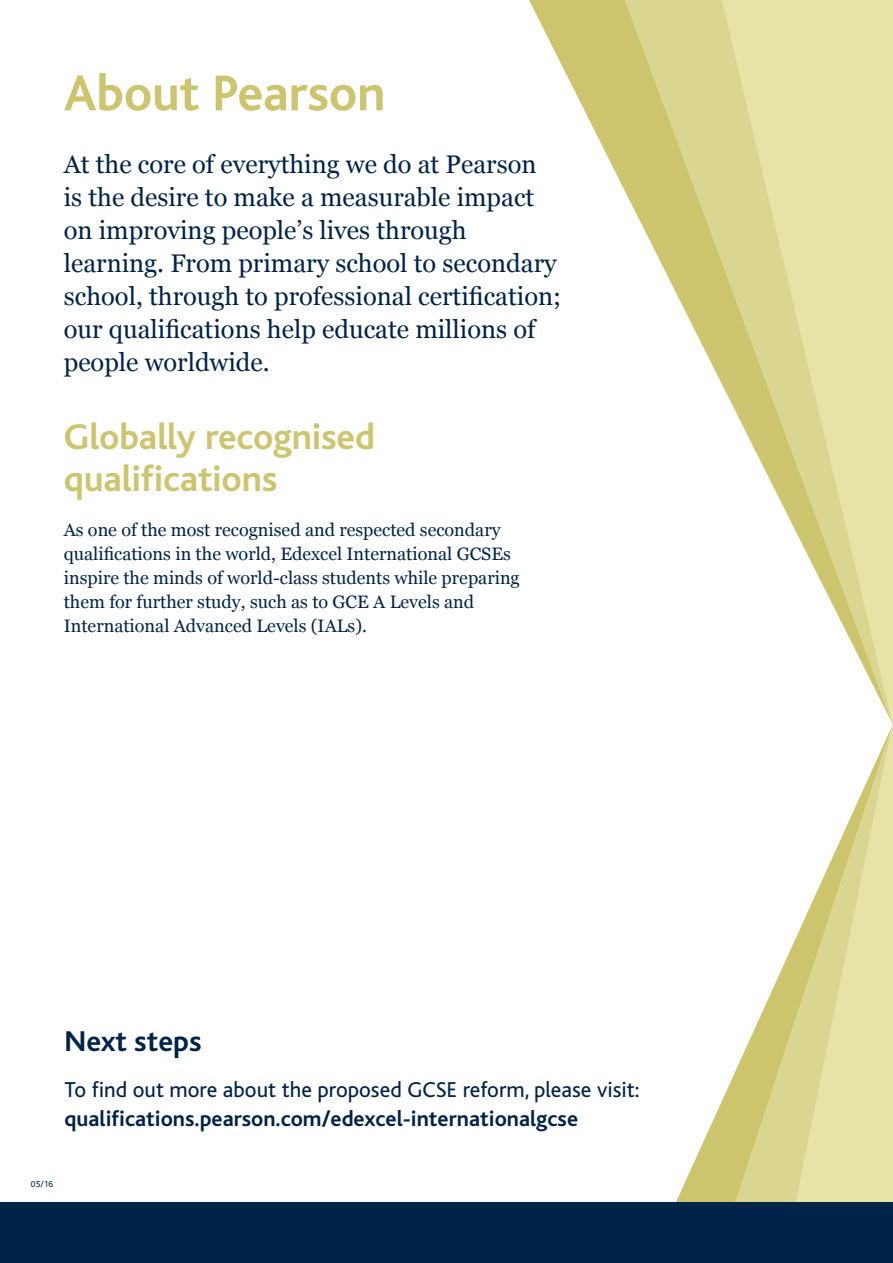
<style>
.page{position:relative;width:893px;height:1263px;background:#fff}
.page>*{position:absolute;margin:0;border:0;box-sizing:border-box;transform-origin:0 0}
.t1{font:700 52.5px "Bliss";letter-spacing:-.01em;color:#ccc56e}
.t2{font:700 37.5px/42px "Bliss";letter-spacing:-.005em;color:#ccc56e}
.t3{font:700 30px "Bliss";color:#002349}
.t4{font:25.5px/33px "Georgia";color:#002349}
.t5{font:22.5px "Bliss";color:#002349}
.t6{font:700 22.5px "Bliss";color:#002349}
.t7{font:18px/24px "Georgia";color:#002349}
.t8{font:9px "Bliss";color:#002349}
</style>
<div class="page">
<svg style="left:529px;top:0;width:364px;height:724px"></svg>
<svg style="left:676px;top:724px;width:217px;height:479px"></svg>
<div style="left:0;top:1203px;width:893px;height:60px;background:#002349"></div>
<h1 class="t1" style="left:64px;top:66px;width:323px">About Pearson</h1>
<p class="t4" style="left:64px;top:147px;width:499px">At the core of everything we do at Pearson is the desire to make a measurable impact on improving people’s lives through learning. From primary school to secondary school, through to professional certification; our qualifications help educate millions of people worldwide.</p>
<h2 class="t2" style="left:64px;top:417px;width:313px">Globally recognised qualifications</h2>
<p class="t7" style="left:64px;top:517px;width:457px">As one of the most recognised and respected secondary qualifications in the world, Edexcel International GCSEs inspire the minds of world-class students while preparing them for further study, such as to GCE A Levels and International Advanced Levels (IALs).</p>
<p class="t3" style="left:64px;top:1025px;width:139px">Next steps</p>
<p class="t5" style="left:64px;top:1078px;width:577px">To find out more about the proposed GCSE reform, please visit:</p>
<p class="t6" style="left:64px;top:1107px;width:515px">qualifications.pearson.com/edexcel-internationalgcse</p>
<p class="t8" style="left:31px;top:1179px;width:24px">05/16</p>
</div>
